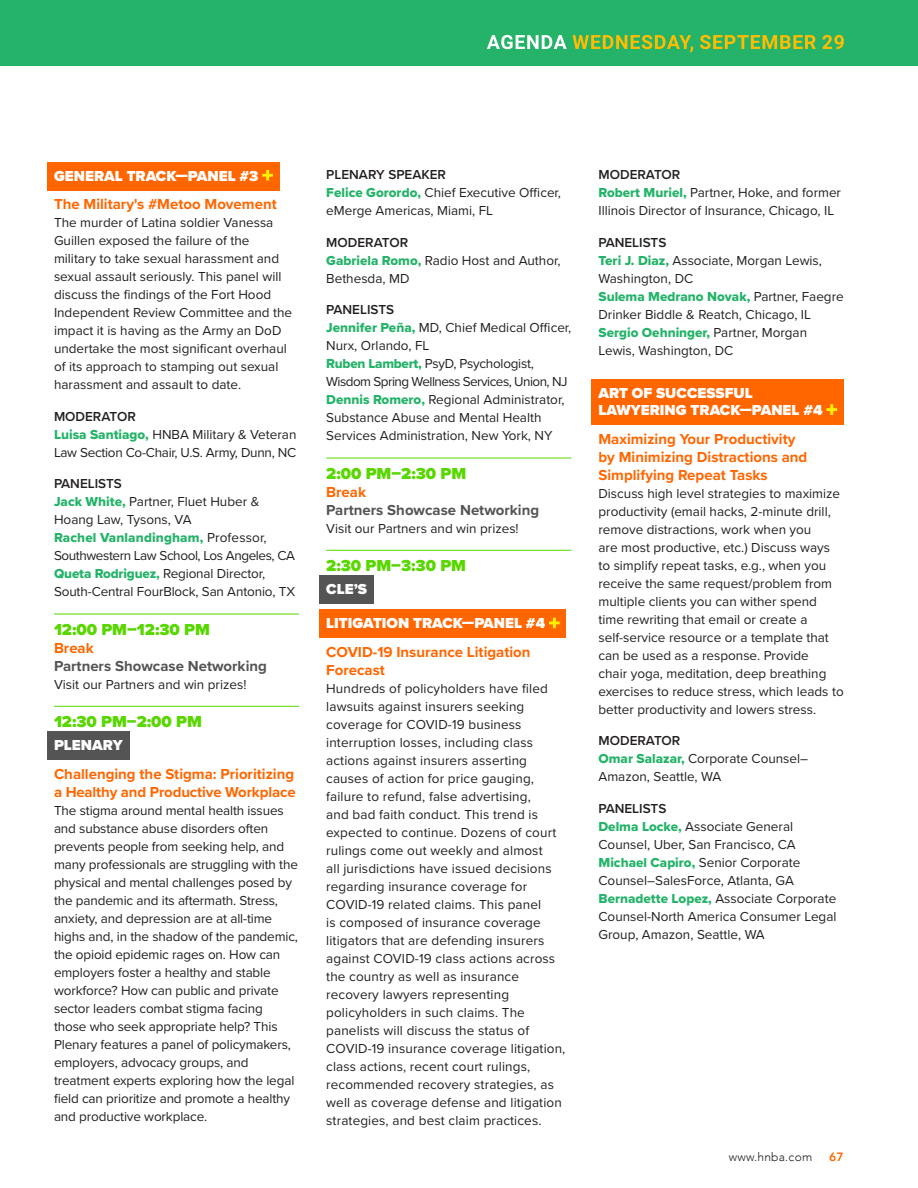
<style>
.page{position:relative;width:918px;height:1188px;background:#fff}
.page>*{position:absolute;margin:0;border:0;box-sizing:border-box;transform-origin:0 0}
.t1{font:900 16.5px "Proxima Nova";color:#59d700}
.t2{font:700 15px/18px "Proxima Nova";color:#f60}
.t3{font:900 15px/16.5px "Proxima Nova";color:#fff}
.t4{font:700 15px "Proxima Nova";color:#545454}
.t5{font:13.5px/18px "Proxima Nova";color:#231f20}
.t6{font:13.5px "Proxima Nova Extrabld";color:#24b369}
.t7{font:13.5px/18px "Proxima Nova";letter-spacing:-.02em;color:#231f20}
.t8{font:300 12px "Avenir";letter-spacing:.02em;color:#231f20}
.t9{font:800 12px "Avenir";color:#f60}
.s1{font-weight:600}
.s2{font-family:"Proxima Nova Extrabld";color:#24b369}
.s3{font-family:"Proxima Nova";color:#231f20}
</style>
<div class="page">
<div style="left:0;top:0;width:918px;height:66px;background:#24b369"></div>
<div style="left:47px;top:162px;width:233px;height:28px;background:#f60"></div>
<hr style="left:54px;top:614px;width:245px;height:1px;background:#59d700">
<hr style="left:54px;top:706px;width:245px;height:1px;background:#59d700">
<div style="left:47px;top:732px;width:82px;height:28px;background:#545454"></div>
<svg style="left:262px;top:170px;width:11px;height:11px"></svg>
<hr style="left:326px;top:458px;width:246px;height:1px;background:#59d700">
<hr style="left:326px;top:550px;width:246px;height:1px;background:#59d700">
<div style="left:320px;top:576px;width:54px;height:28px;background:#545454"></div>
<div style="left:320px;top:610px;width:246px;height:28px;background:#f60"></div>
<svg style="left:549px;top:618px;width:11px;height:10px"></svg>
<div style="left:592px;top:380px;width:252px;height:45px;background:#f60"></div>
<svg style="left:826px;top:404px;width:11px;height:11px"></svg>
<svg style="left:573px;top:35px;width:271px;height:17px"></svg>
<svg style="left:487px;top:35px;width:80px;height:14px"></svg>
<p class="t3" style="left:54px;top:167px;width:206px">GENERAL TRACK—PANEL #3</p>
<p class="t2" style="left:54px;top:195px;width:224px">The Military's #Metoo Movement</p>
<p class="t5" style="left:54px;top:213px;width:240px">The murder of Latina soldier Vanessa Guillen exposed the failure of the military to take sexual harassment and sexual assault seriously. This panel will discuss the findings of the Fort Hood Independent Review Committee and the impact it is having as the Army an DoD undertake the most significant overhaul of its approach to stamping out sexual harassment and assault to date.</p>
<p class="t7" style="left:54px;top:407px;width:244px"><span class="s1">MODERATOR<br></span><span class="s2">Luisa Santiago,</span> HNBA Military &amp; Veteran<br>Law Section Co-Chair, U.S. Army, Dunn, NC</p>
<p class="t5" style="left:54px;top:474px;width:207px"><span class="s1">PANELISTS<br></span><span class="s2">Jack White,</span> Partner, Fluet Huber &amp;<br>Hoang Law, Tysons, VA</p>
<p class="t6" style="left:54px;top:528px;width:214px">Rachel Vanlandingham, <span class="s3">Professor,</span></p>
<p class="t5" style="left:54px;top:546px;width:243px">Southwestern Law School, Los Angeles, CA<br><span class="s2">Queta Rodriguez,</span> Regional Director,<br>South-Central FourBlock, San Antonio, TX</p>
<p class="t1" style="left:54px;top:617px;width:157px">12:00 PM–12:30 PM</p>
<p class="t2" style="left:54px;top:638px;width:41px">Break</p>
<p class="t4" style="left:54px;top:654px;width:214px">Partners Showcase Networking</p>
<p class="t5" style="left:54px;top:675px;width:194px">Visit our Partners and win prizes!</p>
<p class="t1" style="left:54px;top:709px;width:149px">12:30 PM–2:00 PM</p>
<p class="t3" style="left:54px;top:737px;width:70px">PLENARY</p>
<p class="t2" style="left:54px;top:765px;width:243px">Challenging the Stigma: Prioritizing a Healthy and Productive Workplace</p>
<p class="t5" style="left:54px;top:801px;width:246px">The stigma around mental health issues and substance abuse disorders often prevents people from seeking help, and many professionals are struggling with the physical and mental challenges posed by the pandemic and its aftermath. Stress, anxiety, and depression are at all-time highs and, in the shadow of the pandemic, the opioid epidemic rages on. How can employers foster a healthy and stable workforce? How can public and private sector leaders combat stigma facing those who seek appropriate help? This Plenary features a panel of policymakers, employers, advocacy groups, and treatment experts exploring how the legal field can prioritize and promote a healthy and productive workplace.</p>
<p class="t5" style="left:326px;top:165px;width:236px"><span class="s1">PLENARY SPEAKER<br></span><span class="s2">Felice Gorordo,</span> Chief Executive Officer, eMerge Americas, Miami, FL</p>
<p class="t5" style="left:326px;top:233px;width:236px"><span class="s1">MODERATOR<br></span><span class="s2">Gabriela Romo,</span> Radio Host and Author,<br>Bethesda, MD</p>
<p class="t5" style="left:326px;top:300px;width:247px"><span class="s1">PANELISTS<br></span><span class="s2">Jennifer Peña,</span> MD, Chief Medical Officer, Nurx, Orlando, FL<br><span class="s2">Ruben Lambert,</span> PsyD, Psychologist, Wisdom Spring Wellness Services, Union, NJ <span class="s2">Dennis Romero,</span> Regional Administrator, Substance Abuse and Mental Health Services Administration, New York, NY</p>
<p class="t1" style="left:326px;top:461px;width:142px">2:00 PM–2:30 PM</p>
<p class="t2" style="left:326px;top:482px;width:41px">Break</p>
<p class="t4" style="left:326px;top:498px;width:214px">Partners Showcase Networking</p>
<p class="t5" style="left:326px;top:519px;width:194px">Visit our Partners and win prizes!</p>
<p class="t1" style="left:326px;top:553px;width:141px">2:30 PM–3:30 PM</p>
<p class="t3" style="left:326px;top:581px;width:42px">CLE’S</p>
<p class="t3" style="left:326px;top:615px;width:220px">LITIGATION TRACK—PANEL #4</p>
<p class="t2" style="left:326px;top:643px;width:206px">COVID-19 Insurance Litigation<br>Forecast</p>
<p class="t5" style="left:326px;top:679px;width:241px">Hundreds of policyholders have filed lawsuits against insurers seeking coverage for COVID-19 business interruption losses, including class actions against insurers asserting causes of action for price gauging, failure to refund, false advertising,<br>and bad faith conduct. This trend is expected to continue. Dozens of court rulings come out weekly and almost<br>all jurisdictions have issued decisions regarding insurance coverage for COVID-19 related claims. This panel<br>is composed of insurance coverage litigators that are defending insurers against COVID-19 class actions across the country as well as insurance recovery lawyers representing policyholders in such claims. The panelists will discuss the status of COVID-19 insurance coverage litigation, class actions, recent court rulings, recommended recovery strategies, as well as coverage defense and litigation strategies, and best claim practices.</p>
<p class="t5" style="left:598px;top:165px;width:244px"><span class="s1">MODERATOR<br></span><span class="s2">Robert Muriel,</span> Partner, Hoke, and former<br>Illinois Director of Insurance, Chicago, IL</p>
<p class="t5" style="left:598px;top:233px;width:225px"><span class="s1">PANELISTS<br></span><span class="s2">Teri J. Diaz,</span> Associate, Morgan Lewis,<br>Washington, DC</p>
<p class="t6" style="left:598px;top:286px;width:247px">Sulema Medrano Novak, <span class="s3">Partner, Faegre</span></p>
<p class="t5" style="left:598px;top:305px;width:214px">Drinker Biddle &amp; Reatch, Chicago, IL</p>
<p class="t6" style="left:598px;top:322px;width:210px">Sergio Oehninger, <span class="s3">Partner, Morgan</span></p>
<p class="t5" style="left:598px;top:341px;width:136px">Lewis, Washington, DC</p>
<p class="t3" style="left:598px;top:385px;width:226px">ART OF SUCCESSFUL<br>LAWYERING TRACK—PANEL #4</p>
<p class="t2" style="left:598px;top:429px;width:210px">Maximizing Your Productivity by Minimizing Distractions and<br>Simplifying Repeat Tasks</p>
<p class="t5" style="left:598px;top:484px;width:247px">Discuss high level strategies to maximize productivity (email hacks, 2-minute drill, remove distractions, work when you<br>are most productive, etc.) Discuss ways to simplify repeat tasks, e.g., when you receive the same request/problem from multiple clients you can wither spend time rewriting that email or create a self-service resource or a template that can be used as a response. Provide<br>chair yoga, meditation, deep breathing exercises to reduce stress, which leads to better productivity and lowers stress.</p>
<p class="t5" style="left:598px;top:731px;width:211px"><span class="s1">MODERATOR<br></span><span class="s2">Omar Salazar,</span> Corporate Counsel–<br>Amazon, Seattle, WA</p>
<p class="t5" style="left:598px;top:799px;width:240px"><span class="s1">PANELISTS<br></span><span class="s2">Delma Locke,</span> Associate General<br>Counsel, Uber, San Francisco, CA<br><span class="s2">Michael Capiro,</span> Senior Corporate<br>Counsel–SalesForce, Atlanta, GA<br><span class="s2">Bernadette Lopez,</span> Associate Corporate<br>Counsel-North America Consumer Legal<br>Group, Amazon, Seattle, WA</p>
<p class="t8" style="left:729px;top:1149px;width:85px">www.hnba.com</p>
<p class="t9" style="left:829px;top:1147px;width:16px">67</p>
</div>
